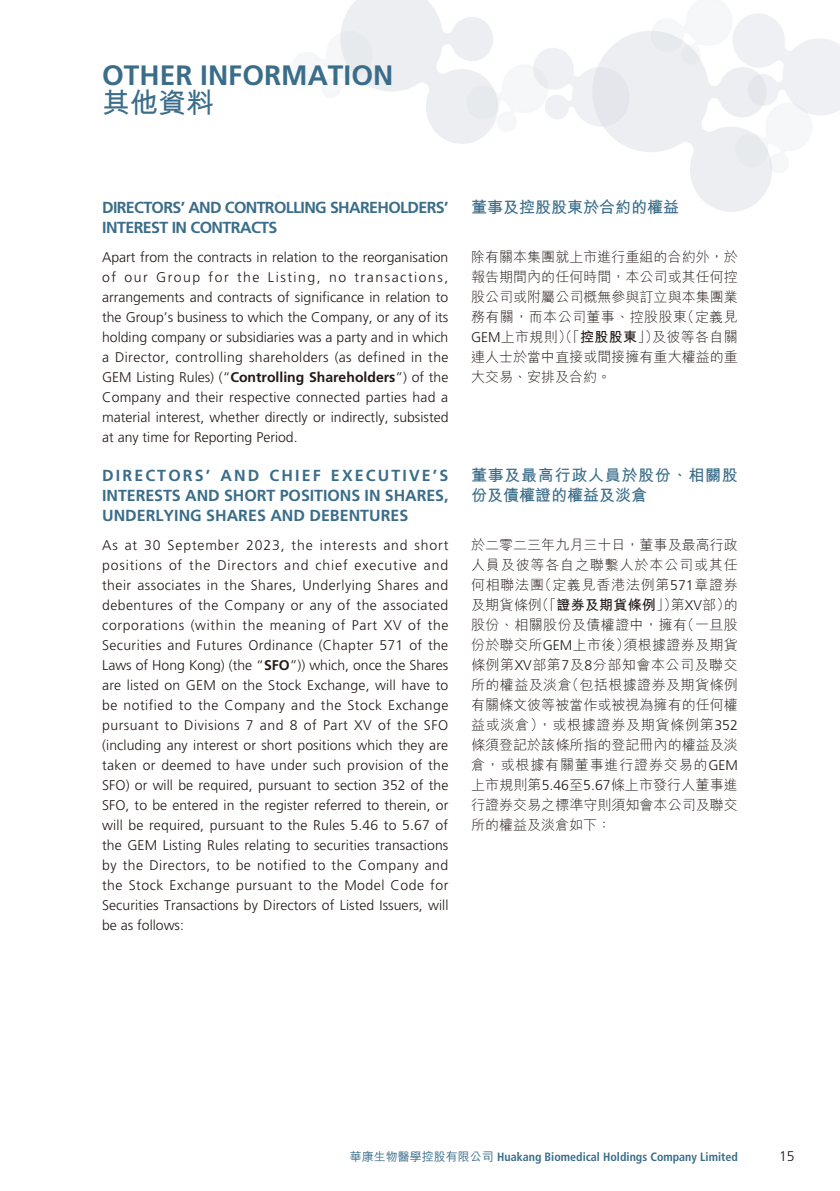
<style>
.page{position:relative;width:840px;height:1191px;background:#fff}
.page>*{position:absolute;margin:0;border:0;box-sizing:border-box;transform-origin:0 0}
.t1{font:700 28px "Frutiger LT Std";color:#3a6d89}
.t2{font:700 28px "M Hei HK";color:#3a6d89}
.t3{font:700 16px/20px "Frutiger LT Std";letter-spacing:-.035em;color:#3a6d89}
.t4{font:700 16px/20px "M Hei HK";letter-spacing:.045em;color:#3a6d89}
.t5{font:700 16px "M Hei HK";color:#3a6d89}
.t6{font:300 14px/20px "Frutiger LT Std";color:#231916;text-align:justify}
.t7{font:300 14px/20px "M Hei HK";color:#231916;text-align:justify}
.t8{font:700 condensed 12px "Frutiger LT Std";color:#3a6d89}
.s1{font-weight:700}
.s2{font-family:"Frutiger LT Std"}
.s3{font-family:"M Hei HK";font-weight:500;font-stretch:normal}
</style>
<div class="page">
<h1 class="t1" style="left:102px;top:58px;width:292px">OTHER INFORMATION</h1>
<h1 class="t2" style="left:102px;top:82px;width:114px">其他資料</h1>
<p class="t3" style="left:102px;top:197px;width:347px">DIRECTORS’ AND CONTROLLING SHAREHOLDERS’<br>INTEREST IN CONTRACTS</p>
<p class="t6" style="left:102px;top:247px;width:348px">Apart from the contracts in relation to the reorganisation of our Group for the Listing, no transactions, arrangements and contracts of significance in relation to the Group’s business to which the Company, or any of its holding company or subsidiaries was a party and in which a Director, controlling shareholders (as defined in the GEM Listing Rules) (“<span class="s1">Controlling Shareholders</span>”) of the Company and their respective connected parties had a material interest, whether directly or indirectly, subsisted at any time for Reporting Period.</p>
<p class="t3" style="left:102px;top:466px;width:348px;text-align:justify">DIRECTORS’ AND CHIEF EXECUTIVE’S INTERESTS AND SHORT POSITIONS IN SHARES, UNDERLYING SHARES AND DEBENTURES</p>
<p class="t6" style="left:102px;top:535px;width:347px">As at 30 September 2023, the interests and short positions of the Directors and chief executive and their associates in the Shares, Underlying Shares and debentures of the Company or any of the associated corporations (within the meaning of Part XV of the Securities and Futures Ordinance (Chapter 571 of the Laws of Hong Kong) (the “<span class="s1">SFO</span>”)) which, once the Shares are listed on GEM on the Stock Exchange, will have to be notified to the Company and the Stock Exchange pursuant to Divisions 7 and 8 of Part XV of the SFO (including any interest or short positions which they are taken or deemed to have under such provision of the SFO) or will be required, pursuant to section 352 of the SFO, to be entered in the register referred to therein, or will be required, pursuant to the Rules 5.46 to 5.67 of the GEM Listing Rules relating to securities transactions by the Directors, to be notified to the Company and the Stock Exchange pursuant to the Model Code for Securities Transactions by Directors of Listed Issuers, will be as follows:</p>
<p class="t5" style="left:471px;top:195px;width:209px">董事及控股股東於合約的權益</p>
<p class="t7" style="left:471px;top:246px;width:268px">除有關本集團就上市進行重組的合約外，於報告期間內的任何時間，本公司或其任何控股公司或附屬公司概無參與訂立與本集團業務有關，而本公司董事、控股股東（定義見<span class="s2">GEM</span>上市規則）（「<span class="s1">控股股東</span>」）及彼等各自關連人士於當中直接或間接擁有重大權益的重大交易、安排及合約。</p>
<p class="t4" style="left:471px;top:464px;width:268px">董事及最高行政人員於股份、相關股份及債權證的權益及淡倉</p>
<p class="t7" style="left:471px;top:535px;width:268px">於二零二三年九月三十日，董事及最高行政人員及彼等各自之聯繫人於本公司或其任何相聯法團（定義見香港法例第<span class="s2">571</span>章證券及期貨條例（「<span class="s1">證券及期貨條例</span>」）第<span class="s2">XV</span>部）的股份、相關股份及債權證中，擁有（一旦股份於聯交所<span class="s2">GEM</span>上市後）須根據證券及期貨條例第<span class="s2">XV</span>部第<span class="s2">7</span>及<span class="s2">8</span>分部知會本公司及聯交所的權益及淡倉（包括根據證券及期貨條例有關條文彼等被當作或被視為擁有的任何權益或淡倉），或根據證券及期貨條例第<span class="s2">352</span>條須登記於該條所指的登記冊內的權益及淡倉，或根據有關董事進行證券交易的<span class="s2">GEM</span>上市規則第<span class="s2">5.46</span>至<span class="s2">5.67</span>條上市發行人董事進行證券交易之標準守則須知會本公司及聯交所的權益及淡倉如下：</p>
<p class="t8" style="left:349px;top:1149px;width:389px"><span class="s3">華康生物醫學控股有限公司</span> Huakang Biomedical Holdings Company Limited</p>
<p class="t6" style="left:778px;top:1146px;width:17px">15</p>
</div>
